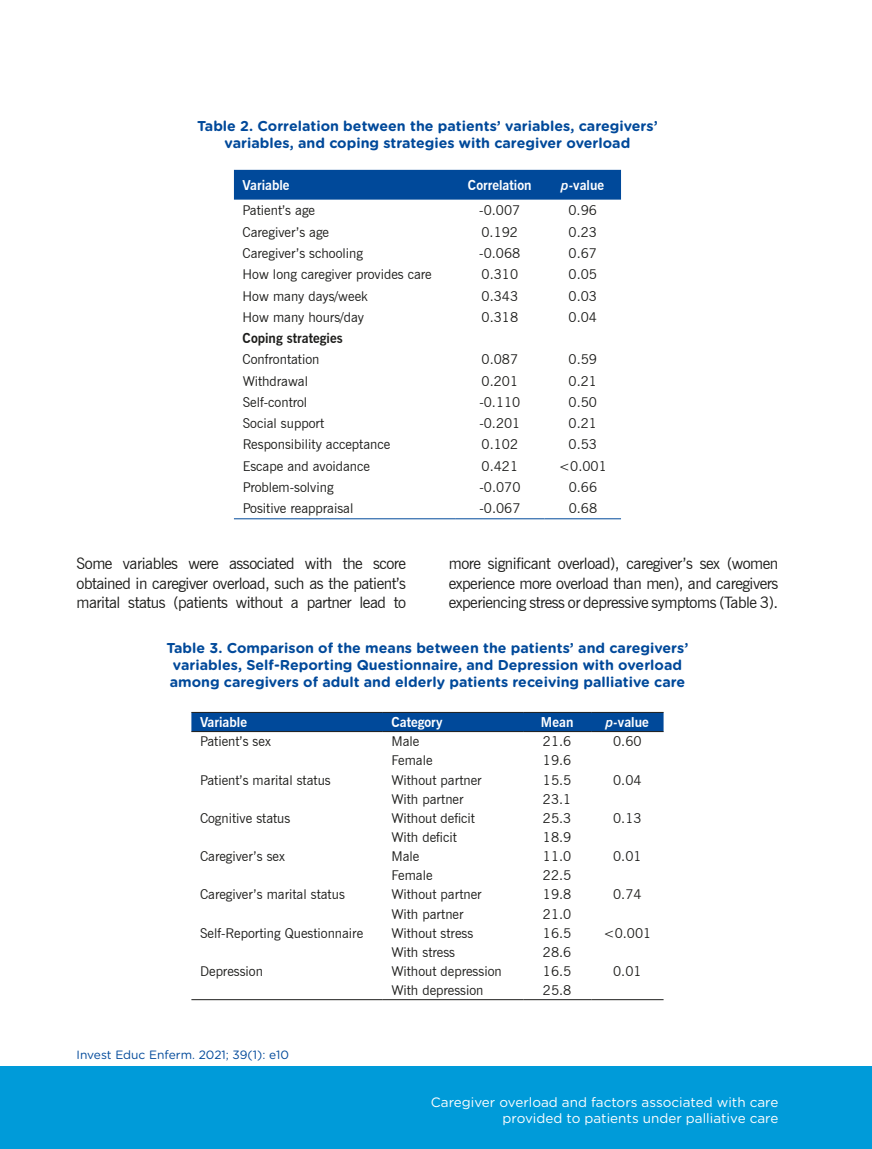
<style>
.page{position:relative;width:872px;height:1149px;background:#fff}
.page>*{position:absolute;margin:0;border:0;box-sizing:border-box;transform-origin:0 0}
.t1{font:15.75px/19px "News Gothic BT";letter-spacing:-.03em;color:#1d1d1b;text-align:justify}
.t2{font:700 14.25px/17.1px "Gotham Rounded";color:#00499a;text-align:center}
.t3{font:13.5px "News Gothic BT";color:#1d1d1b}
.t4{font:13.5px/16.2px "Gotham Rounded";color:#fff;text-align:right}
.t5{font:700 13.5px "News Gothic BT";color:#fff}
.t6{font:700 13.5px "News Gothic BT";color:#1d1d1b}
.t7{font:12px "Gotham Rounded";color:#00499a}
.s1{font-style:italic}
</style>
<div class="page">
<div style="left:0;top:1065px;width:871px;height:83px;background:#009bd9"></div>
<div style="left:234px;top:170px;width:387px;height:29px;background:#00499a"></div>
<hr style="left:234px;top:518px;width:221px;height:1px;background:#00499a">
<hr style="left:455px;top:518px;width:89px;height:1px;background:#00499a">
<hr style="left:544px;top:518px;width:77px;height:1px;background:#00499a">
<div style="left:191px;top:712px;width:472px;height:19px;background:#00499a"></div>
<hr style="left:191px;top:711px;width:192px;height:1px;background:#1d1d1b">
<hr style="left:383px;top:711px;width:140px;height:1px;background:#1d1d1b">
<hr style="left:523px;top:711px;width:68px;height:1px;background:#1d1d1b">
<hr style="left:591px;top:711px;width:72px;height:1px;background:#1d1d1b">
<hr style="left:191px;top:731px;width:192px;height:1px;background:#1d1d1b">
<hr style="left:383px;top:731px;width:140px;height:1px;background:#1d1d1b">
<hr style="left:523px;top:731px;width:68px;height:1px;background:#1d1d1b">
<hr style="left:591px;top:731px;width:72px;height:1px;background:#1d1d1b">
<hr style="left:191px;top:998px;width:192px;height:1px;background:#1d1d1b">
<hr style="left:383px;top:998px;width:140px;height:1px;background:#1d1d1b">
<hr style="left:523px;top:998px;width:68px;height:1px;background:#1d1d1b">
<hr style="left:591px;top:998px;width:72px;height:1px;background:#1d1d1b">
<p class="t2" style="left:197px;top:116px;width:462px">Table 2. Correlation between the patients’ variables, caregivers’ variables, and coping strategies with caregiver overload</p>
<p class="t5" style="left:242px;top:177px;width:49px">Variable</p>
<p class="t5" style="left:468px;top:177px;width:65px">Correlation</p>
<p class="t5" style="left:561px;top:177px;width:44px"><span class="s1">p</span>-value</p>
<p class="t3" style="left:242px;top:202px;width:74px">Patient’s age</p>
<p class="t3" style="left:479px;top:202px;width:43px">-0.007</p>
<p class="t3" style="left:568px;top:202px;width:30px">0.96</p>
<p class="t3" style="left:242px;top:224px;width:88px">Caregiver’s age</p>
<p class="t3" style="left:481px;top:224px;width:38px">0.192</p>
<p class="t3" style="left:568px;top:224px;width:30px">0.23</p>
<p class="t3" style="left:243px;top:245px;width:122px">Caregiver’s schooling</p>
<p class="t3" style="left:479px;top:245px;width:43px">-0.068</p>
<p class="t3" style="left:568px;top:245px;width:30px">0.67</p>
<p class="t3" style="left:243px;top:266px;width:191px">How long caregiver provides care</p>
<p class="t3" style="left:481px;top:266px;width:38px">0.310</p>
<p class="t3" style="left:568px;top:266px;width:30px">0.05</p>
<p class="t3" style="left:243px;top:287px;width:127px">How many days/week</p>
<p class="t3" style="left:481px;top:287px;width:38px">0.343</p>
<p class="t3" style="left:568px;top:287px;width:30px">0.03</p>
<p class="t3" style="left:243px;top:309px;width:123px">How many hours/day</p>
<p class="t3" style="left:481px;top:309px;width:38px">0.318</p>
<p class="t3" style="left:568px;top:309px;width:30px">0.04</p>
<p class="t6" style="left:243px;top:330px;width:101px">Coping strategies</p>
<p class="t3" style="left:243px;top:351px;width:78px">Confrontation</p>
<p class="t3" style="left:481px;top:351px;width:38px">0.087</p>
<p class="t3" style="left:568px;top:351px;width:30px">0.59</p>
<p class="t3" style="left:243px;top:372px;width:67px">Withdrawal</p>
<p class="t3" style="left:481px;top:372px;width:38px">0.201</p>
<p class="t3" style="left:568px;top:372px;width:30px">0.21</p>
<p class="t3" style="left:243px;top:394px;width:66px">Self-control</p>
<p class="t3" style="left:479px;top:394px;width:43px">-0.110</p>
<p class="t3" style="left:568px;top:394px;width:30px">0.50</p>
<p class="t3" style="left:243px;top:415px;width:83px">Social support</p>
<p class="t3" style="left:479px;top:415px;width:43px">-0.201</p>
<p class="t3" style="left:568px;top:415px;width:30px">0.21</p>
<p class="t3" style="left:243px;top:436px;width:149px">Responsibility acceptance</p>
<p class="t3" style="left:481px;top:436px;width:38px">0.102</p>
<p class="t3" style="left:568px;top:436px;width:30px">0.53</p>
<p class="t3" style="left:243px;top:457px;width:129px">Escape and avoidance</p>
<p class="t3" style="left:481px;top:457px;width:38px">0.421</p>
<p class="t3" style="left:559px;top:457px;width:49px">&lt;0.001</p>
<p class="t3" style="left:243px;top:479px;width:92px">Problem-solving</p>
<p class="t3" style="left:479px;top:479px;width:43px">-0.070</p>
<p class="t3" style="left:568px;top:479px;width:30px">0.66</p>
<p class="t3" style="left:243px;top:500px;width:112px">Positive reappraisal</p>
<p class="t3" style="left:479px;top:500px;width:43px">-0.067</p>
<p class="t3" style="left:568px;top:500px;width:30px">0.68</p>
<p class="t1" style="left:77px;top:554px;width:331px">Some variables were associated with the score obtained in caregiver overload, such as the patient’s marital status (patients without a partner lead to</p>
<p class="t1" style="left:449px;top:554px;width:331px">more significant overload), caregiver’s sex (women experience more overload than men), and caregivers experiencing stress or depressive symptoms (Table 3).</p>
<p class="t2" style="left:166px;top:638px;width:523px;text-align:left">Table 3. Comparison of the means between the patients’ and caregivers’ variables, Self-Reporting Questionnaire, and Depression with overload among caregivers of adult and elderly patients receiving palliative care</p>
<p class="t5" style="left:200px;top:714px;width:49px">Variable</p>
<p class="t5" style="left:391px;top:714px;width:53px">Category</p>
<p class="t5" style="left:541px;top:714px;width:34px">Mean</p>
<p class="t5" style="left:606px;top:714px;width:44px"><span class="s1">p-</span>value</p>
<p class="t3" style="left:200px;top:733px;width:72px">Patient’s sex</p>
<p class="t3" style="left:391px;top:733px;width:29px">Male</p>
<p class="t3" style="left:543px;top:733px;width:30px">21.6</p>
<p class="t3" style="left:613px;top:733px;width:30px">0.60</p>
<p class="t3" style="left:391px;top:752px;width:43px">Female</p>
<p class="t3" style="left:543px;top:752px;width:30px">19.6</p>
<p class="t3" style="left:200px;top:771px;width:132px">Patient’s marital status</p>
<p class="t3" style="left:391px;top:771px;width:92px">Without partner</p>
<p class="t3" style="left:543px;top:771px;width:30px">15.5</p>
<p class="t3" style="left:613px;top:771px;width:30px">0.04</p>
<p class="t3" style="left:391px;top:790px;width:74px">With partner</p>
<p class="t3" style="left:543px;top:790px;width:30px">23.1</p>
<p class="t3" style="left:200px;top:809px;width:92px">Cognitive status</p>
<p class="t3" style="left:391px;top:809px;width:85px">Without deficit</p>
<p class="t3" style="left:543px;top:809px;width:30px">25.3</p>
<p class="t3" style="left:613px;top:809px;width:30px">0.13</p>
<p class="t3" style="left:391px;top:828px;width:67px">With deficit</p>
<p class="t3" style="left:543px;top:828px;width:30px">18.9</p>
<p class="t3" style="left:200px;top:847px;width:86px">Caregiver’s sex</p>
<p class="t3" style="left:391px;top:847px;width:29px">Male</p>
<p class="t3" style="left:543px;top:847px;width:30px">11.0</p>
<p class="t3" style="left:613px;top:847px;width:30px">0.01</p>
<p class="t3" style="left:391px;top:867px;width:43px">Female</p>
<p class="t3" style="left:543px;top:867px;width:30px">22.5</p>
<p class="t3" style="left:200px;top:886px;width:146px">Caregiver’s marital status</p>
<p class="t3" style="left:391px;top:886px;width:92px">Without partner</p>
<p class="t3" style="left:543px;top:886px;width:30px">19.8</p>
<p class="t3" style="left:613px;top:886px;width:30px">0.74</p>
<p class="t3" style="left:391px;top:905px;width:74px">With partner</p>
<p class="t3" style="left:543px;top:905px;width:30px">21.0</p>
<p class="t3" style="left:200px;top:924px;width:165px">Self-Reporting Questionnaire</p>
<p class="t3" style="left:391px;top:924px;width:83px">Without stress</p>
<p class="t3" style="left:543px;top:924px;width:30px">16.5</p>
<p class="t3" style="left:603px;top:924px;width:49px">&lt;0.001</p>
<p class="t3" style="left:391px;top:943px;width:65px">With stress</p>
<p class="t3" style="left:543px;top:943px;width:30px">28.6</p>
<p class="t3" style="left:200px;top:962px;width:64px">Depression</p>
<p class="t3" style="left:391px;top:962px;width:112px">Without depression</p>
<p class="t3" style="left:543px;top:962px;width:30px">16.5</p>
<p class="t3" style="left:613px;top:962px;width:30px">0.01</p>
<p class="t3" style="left:391px;top:981px;width:94px">With depression</p>
<p class="t3" style="left:543px;top:981px;width:30px">25.8</p>
<p class="t7" style="left:77px;top:1046px;width:214px">Invest Educ Enferm. 2021; 39(1): e10</p>
<p class="t4" style="left:431px;top:1093px;width:349px">Caregiver overload and factors associated with care provided to patients under palliative care</p>
</div>
